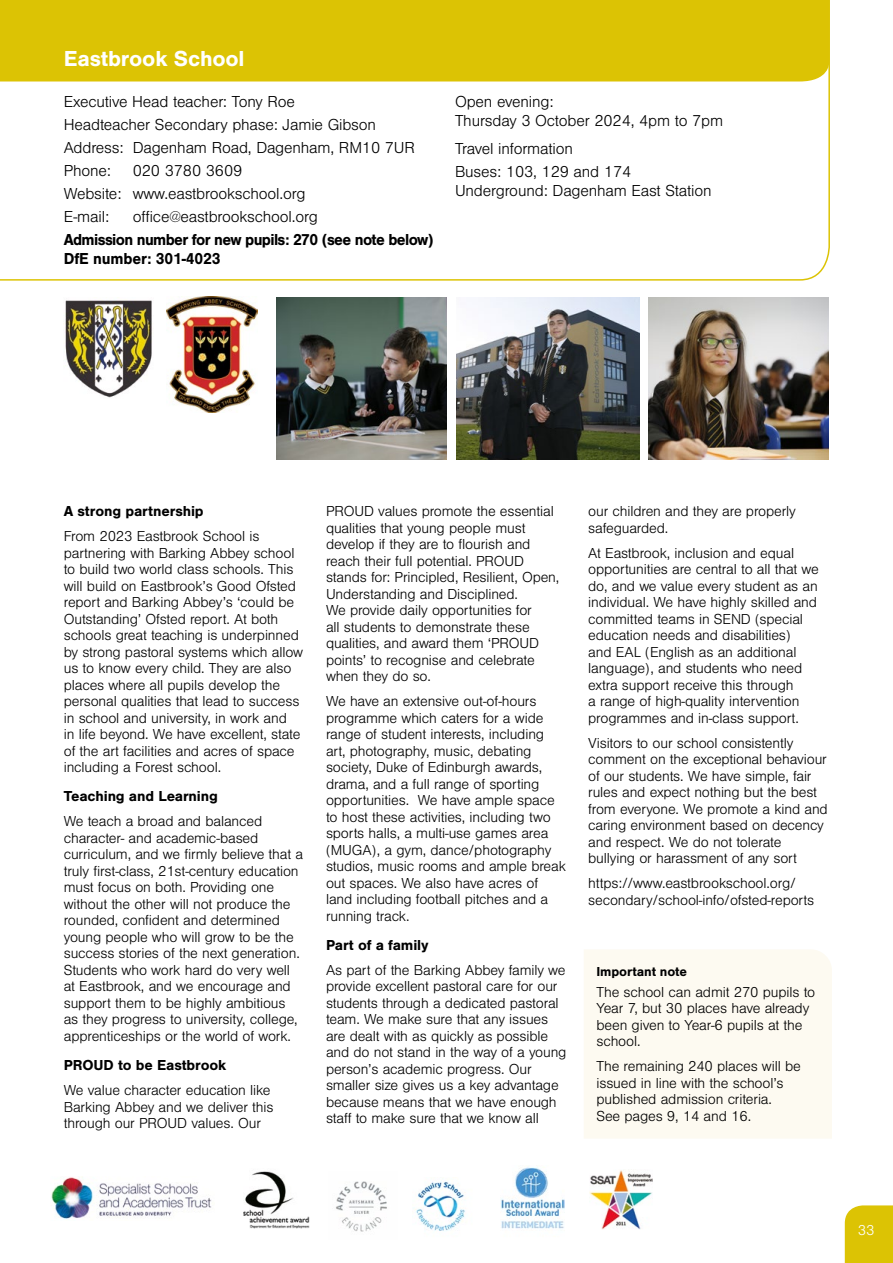
<style>
.page{position:relative;width:893px;height:1263px;background:#fff}
.page>*{position:absolute;margin:0;border:0;box-sizing:border-box;transform-origin:0 0}
.t1{font:700 22.5px "Nimbus San";letter-spacing:-.01em;color:#fff}
.t2{font:300 16.5px/23px "Nimbus San";letter-spacing:-.01em;color:#000}
.t3{font:700 16.5px/18.8px "Nimbus San";letter-spacing:-.04em;color:#000;scale:.95 1}
.t4{font:300 15px/16.5px "Nimbus San";letter-spacing:-.01em;color:#000}
.t5{font:700 15px "Nimbus San";letter-spacing:-.01em;color:#000}
.t6{font:300 15px "Nimbus San";color:#fff}
.t7{font:700 13.5px "Nimbus San";letter-spacing:-.01em;color:#000}
</style>
<div class="page">
<div style="left:845px;top:1205px;width:48px;height:58px;background:#dcc304"></div>
<img style="left:589px;top:1170px;width:63px;height:59px">
<img style="left:456px;top:298px;width:183px;height:161px">
<img style="left:277px;top:298px;width:169px;height:161px">
<img style="left:649px;top:298px;width:179px;height:161px">
<img style="left:65px;top:300px;width:87px;height:98px">
<img style="left:243px;top:1171px;width:67px;height:58px">
<img style="left:336px;top:1181px;width:51px;height:51px">
<img style="left:500px;top:1167px;width:65px;height:62px">
<img style="left:415px;top:1181px;width:51px;height:50px">
<img style="left:51px;top:1177px;width:161px;height:42px">
<svg style="left:0;top:0;width:830px;height:281px"></svg>
<div style="left:584px;top:950px;width:248px;height:188px;background:#fdfaf1"></div>
<img style="left:166px;top:297px;width:92px;height:115px">
<h1 class="t1" style="left:64px;top:46px;width:182px">Eastbrook School</h1>
<p class="t2" style="left:64px;top:91px;width:353px">Executive Head teacher: Tony Roe<br>Headteacher Secondary phase: Jamie Gibson<br>Address: Dagenham Road, Dagenham, RM10 7UR<br>Phone:</p>
<p class="t2" style="left:64px;top:160px;width:243px;text-indent:69px">020 3780 3609<br>Website: www.eastbrookschool.org<br>E-mail:</p>
<p class="t2" style="left:133px;top:206px;width:187px">office@eastbrookschool.org</p>
<p class="t3" style="left:64px;top:231px;width:391px">Admission number for new pupils: 270 (see note below)<br>DfE number: 301-4023</p>
<p class="t2" style="left:455px;top:93px;width:270px;line-height:18.8px">Open evening:<br>Thursday 3 October 2024, 4pm to 7pm</p>
<p class="t2" style="left:455px;top:138px;width:178px">Travel information<br>Buses: 103, 129 and 174</p>
<p class="t2" style="left:455px;top:180px;width:258px">Underground: Dagenham East Station</p>
<p class="t5" style="left:64px;top:503px;width:141px">A strong partnership</p>
<p class="t4" style="left:64px;top:528px;width:241px">From 2023 Eastbrook School is partnering with Barking Abbey school to build two world class schools. This will build on Eastbrook’s Good Ofsted report and Barking Abbey’s ‘could be Outstanding’ Ofsted report. At both schools great teaching is underpinned by strong pastoral systems which allow us to know every child. They are also places where all pupils develop the personal qualities that lead to success in school and university, in work and<br>in life beyond. We have excellent, state of the art facilities and acres of space including a Forest school.</p>
<p class="t5" style="left:64px;top:788px;width:156px">Teaching and Learning</p>
<p class="t4" style="left:64px;top:813px;width:241px">We teach a broad and balanced character- and academic-based curriculum, and we firmly believe that a truly first-class, 21st-century education must focus on both. Providing one without the other will not produce the rounded, confident and determined young people who will grow to be the success stories of the next generation.<br>Students who work hard do very well at Eastbrook, and we encourage and support them to be highly ambitious as they progress to university, college, apprenticeships or the world of work.</p>
<p class="t5" style="left:64px;top:1057px;width:164px">PROUD to be Eastbrook</p>
<p class="t4" style="left:64px;top:1082px;width:211px">We value character education like<br>Barking Abbey and we deliver this through our PROUD values. Our</p>
<p class="t4" style="left:326px;top:503px;width:235px">PROUD values promote the essential qualities that young people must develop if they are to flourish and reach their full potential. PROUD stands for: Principled, Resilient, Open, Understanding and Disciplined.<br>We provide daily opportunities for<br>all students to demonstrate these qualities, and award them ‘PROUD points’ to recognise and celebrate when they do so.</p>
<p class="t4" style="left:326px;top:693px;width:242px">We have an extensive out-of-hours programme which caters for a wide range of student interests, including art, photography, music, debating society, Duke of Edinburgh awards, drama, and a full range of sporting opportunities. We have ample space to host these activities, including two sports halls, a multi-use games area (MUGA), a gym, dance/photography studios, music rooms and ample break out spaces. We also have acres of land including football pitches and a running track.</p>
<p class="t5" style="left:326px;top:936px;width:104px">Part of a family</p>
<p class="t4" style="left:326px;top:962px;width:242px">As part of the Barking Abbey family we provide excellent pastoral care for our students through a dedicated pastoral team. We make sure that any issues are dealt with as quickly as possible and do not stand in the way of a young person’s academic progress. Our smaller size gives us a key advantage because means that we have enough staff to make sure that we know all</p>
<p class="t4" style="left:588px;top:503px;width:209px">our children and they are properly safeguarded.</p>
<p class="t4" style="left:588px;top:545px;width:232px">At Eastbrook, inclusion and equal opportunities are central to all that we do, and we value every student as an individual. We have highly skilled and committed teams in SEND (special education needs and disabilities)<br>and EAL (English as an additional language), and students who need extra support receive this through<br>a range of high-quality intervention programmes and in-class support.</p>
<p class="t4" style="left:588px;top:735px;width:241px">Visitors to our school consistently comment on the exceptional behaviour of our students. We have simple, fair rules and expect nothing but the best from everyone. We promote a kind and caring environment based on decency and respect. We do not tolerate bullying or harassment of any sort</p>
<p class="t4" style="left:588px;top:875px;width:227px">https://www.eastbrookschool.org/ secondary/school-info/ofsted-reports</p>
<p class="t7" style="left:596px;top:964px;width:92px">Important note</p>
<p class="t4" style="left:596px;top:984px;width:220px">The school can admit 270 pupils to<br>Year 7, but 30 places have already been given to Year-6 pupils at the school.</p>
<p class="t4" style="left:596px;top:1058px;width:206px">The remaining 240 places will be issued in line with the school’s published admission criteria.<br>See pages 9, 14 and 16.</p>
<p class="t6" style="left:858px;top:1222px;width:18px">33</p>
</div>
